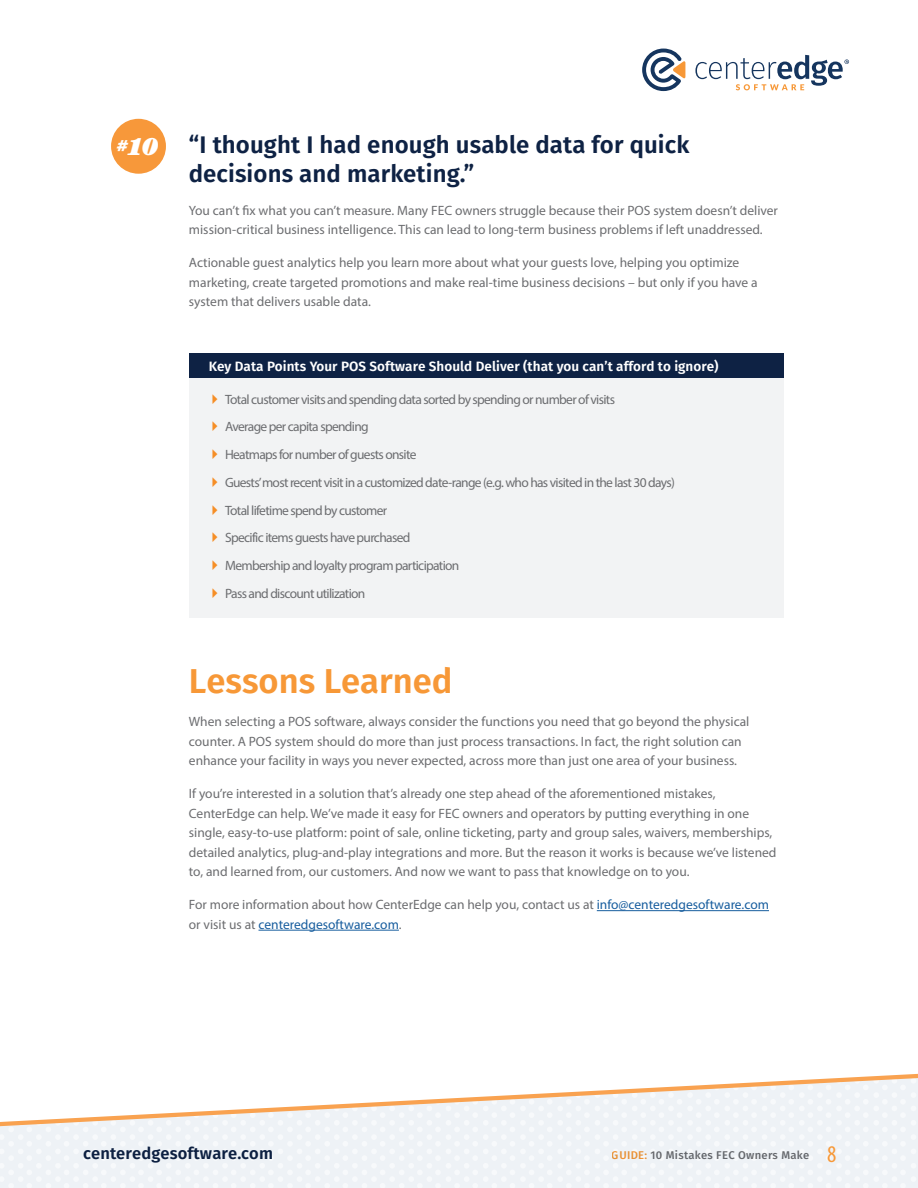
<style>
.page{position:relative;width:918px;height:1188px;background:#fff}
.page>*{position:absolute;margin:0;border:0;box-sizing:border-box;transform-origin:0 0}
.t1{font:600 34.5px "Fira Sans";color:#f79837}
.Guide_Title{font:italic 900 24.6px "Century IT Cby BT";color:#fff}
.t2{font:600 24px/28.5px "Fira Sans";letter-spacing:.005em;color:#0e2244}
.t3{font:600 16.5px "Fira Sans";letter-spacing:.01em;color:#0e2244}
.Body_Copy{font:13.5px/19.5px "Myriad Pro";color:#6c6d70}
.Body_Copy-2{font:13.5px "Myriad Pro";letter-spacing:-.05em;color:#6c6d70}
.t4{font:600 13.5px "Fira Sans";letter-spacing:.005em;color:#fff}
.t5{font:500 11.25px "Fira Sans";letter-spacing:.025em;color:#6c6d70}
.s1{color:#175d9e}
.s2{color:#f79837}
.s3{font-family:"Myriad Pro";font-weight:400;font-stretch:condensed;font-size:24px;color:#f79837}
</style>
<div class="page">
<svg style="left:642px;top:49px;width:43px;height:42px"></svg>
<svg style="left:695px;top:55px;width:154px;height:35px"></svg>
<svg style="left:0;top:1127px;width:916px;height:61px"></svg>
<svg style="left:0;top:1073px;width:918px;height:54px"></svg>
<div style="left:111px;top:119px;width:55px;height:55px;background:#f7983a;border-radius:50%"></div>
<div style="left:189px;top:355px;width:594px;height:263px;background:#f2f3f4"></div>
<div style="left:189px;top:353px;width:594px;height:25px;background:#0e2244"></div>
<hr style="left:597px;top:910px;width:172px;height:1px;background:#175d9e">
<hr style="left:259px;top:930px;width:140px;height:1px;background:#175d9e">
<p class="Guide_Title" style="left:117px;top:131px;width:44px"><sup>#</sup>10</p>
<h2 class="t2" style="left:189px;top:130px;width:502px">“I thought I had enough usable data for quick decisions and marketing.”</h2>
<p class="Body_Copy" style="left:189px;top:200px;width:591px">You can’t fix what you can’t measure. Many FEC owners struggle because their POS system doesn’t deliver mission-critical business intelligence. This can lead to long-term business problems if left unaddressed.</p>
<p class="Body_Copy" style="left:189px;top:253px;width:570px">Actionable guest analytics help you learn more about what your guests love, helping you optimize marketing, create targeted promotions and make real-time business decisions – but only if you have a system that delivers usable data.</p>
<h2 class="t4" style="left:209px;top:356px;width:511px">Key Data Points Your POS Software Should Deliver (that you can’t afford to ignore)</h2>
<p class="Body_Copy-2" style="left:225px;top:391px;width:391px">Total customer visits and spending data sorted by spending or number of visits</p>
<p class="Body_Copy-2" style="left:225px;top:419px;width:145px">Average per capita spending</p>
<p class="Body_Copy-2" style="left:225px;top:446px;width:193px">Heatmaps for number of guests onsite</p>
<p class="Body_Copy-2" style="left:225px;top:474px;width:451px">Guests’most recent visit in a customized date-range (e.g. who has visited in the last 30 days)</p>
<p class="Body_Copy-2" style="left:225px;top:502px;width:164px">Total lifetime spend by customer</p>
<p class="Body_Copy-2" style="left:225px;top:530px;width:187px">Specific items guests have purchased</p>
<p class="Body_Copy-2" style="left:225px;top:557px;width:236px">Membership and loyalty program participation</p>
<p class="Body_Copy-2" style="left:225px;top:585px;width:142px">Pass and discount utilization</p>
<h1 class="t1" style="left:189px;top:657px;width:265px">Lessons Learned</h1>
<p class="Body_Copy" style="left:189px;top:712px;width:562px">When selecting a POS software, always consider the functions you need that go beyond the physical counter. A POS system should do more than just process transactions. In fact, the right solution can enhance your facility in ways you never expected, across more than just one area of your business.</p>
<p class="Body_Copy" style="left:189px;top:784px;width:589px">If you’re interested in a solution that’s already one step ahead of the aforementioned mistakes, CenterEdge can help. We’ve made it easy for FEC owners and operators by putting everything in one single, easy-to-use platform: point of sale, online ticketing, party and group sales, waivers, memberships, detailed analytics, plug-and-play integrations and more. But the reason it works is because we’ve listened to, and learned from, our customers. And now we want to pass that knowledge on to you.</p>
<p class="Body_Copy" style="left:189px;top:895px;width:582px">For more information about how CenterEdge can help you, contact us at <span class="s1">info@centeredgesoftware.com </span>or visit us at <span class="s1">centeredgesoftware.com</span>.</p>
<p class="t3" style="left:83px;top:1141px;width:191px">centeredgesoftware.com</p>
<p class="t5" style="left:612px;top:1147px;width:226px"><span class="s2">GUIDE:</span> 10 Mistakes FEC Owners Make <span class="s3">8</span></p>
</div>
